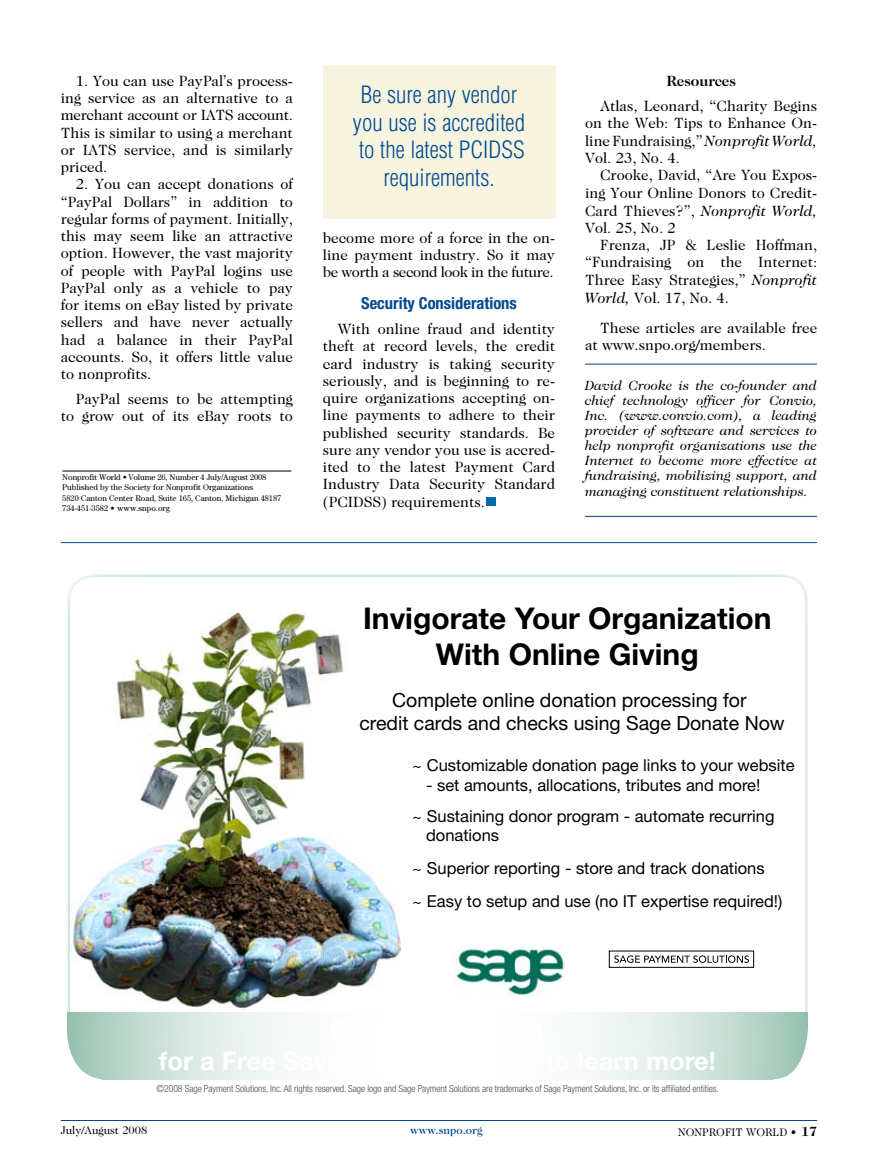
<style>
.page{position:relative;width:878px;height:1161px;background:#fff}
.page>*{position:absolute;margin:0;border:0;box-sizing:border-box;transform-origin:0 0}
.t1{font:700 30px/36px "Helvetica Neue LT Std";color:#000;text-align:center}
.t2{font:300 condensed 23.25px/27.5px "Helvetica";color:#004990;text-align:center}
.t3{font:19.5px/23.4px "Helvetica Neue LT Std";color:#000;text-align:center}
.t4{font:16.5px/33px "Helvetica Neue LT Std";color:#000;text-align:center}
.t5{font:700 condensed 16.5px "Helvetica Neue";color:#004990}
.t6{font:15px/17.2px "Caslon Two Twenty Four";color:#000;text-align:justify}
.t7{font:700 15px "Caslon Two Twenty Four";color:#000}
.t8{font:italic 13.5px/15.1px "Caslon Two Twenty Four";color:#000;text-align:justify}
.t9{font:11.25px "Caslon Two Twenty Four";color:#000}
.t10{font:500 11.25px "Caslon Two Twenty Four";color:#004990}
.t11{font:300 condensed 9.75px "Helvetica Neue LT Std";letter-spacing:-.01em;color:#4d4d4f}
.t12{font:8.25px/10.5px "Century";color:#000}
.s1{font-style:italic}
.s2{font-weight:700;font-size:13.5px}
</style>
<div class="page">
<hr style="left:61px;top:1120px;width:756px;height:1px;background:#004990">
<div style="left:486px;top:497px;width:9px;height:9px;background:#0069aa"></div>
<svg style="left:67px;top:1013px;width:740px;height:67px"></svg>
<img style="left:455px;top:946px;width:109px;height:51px">
<svg style="left:614px;top:955px;width:135px;height:8px"></svg>
<div style="left:608px;top:951px;width:146px;height:17px;border:1px solid #000"></div>
<svg style="left:67px;top:1025px;width:34px;height:55px"></svg>
<img style="left:71px;top:612px;width:332px;height:399px">
<svg style="left:773px;top:1025px;width:35px;height:55px"></svg>
<hr style="left:61px;top:542px;width:756px;height:1px;background:#004990">
<hr style="left:585px;top:364px;width:232px;height:1px;background:#004990">
<div style="left:323px;top:65px;width:232px;height:154px;background:#f7f4e0"></div>
<hr style="left:62px;top:471px;width:229px;height:1px;background:#000">
<hr style="left:585px;top:516px;width:232px;height:1px;background:#004990">
<p class="t6" style="left:61px;top:72px;width:234px;text-indent:15px">1. You can use PayPal’s process&shy;ing service as an alternative to a merchant account or IATS account.<br>This is similar to using a merchant or IATS service, and is similarly priced.</p>
<p class="t6" style="left:61px;top:176px;width:234px;text-indent:15px">2. You can accept donations of “PayPal Dollars” in addition to regular forms of payment. Initially, this may seem like an attractive option. However, the vast majority of people with PayPal logins use PayPal only as a vehicle to pay for items on eBay listed by private sellers and have never actually had a balance in their PayPal accounts. So, it offers little value to nonprofits.</p>
<p class="t6" style="left:61px;top:390px;width:234px;text-align:right">PayPal seems to be attempting to grow out of its eBay roots to</p>
<p class="t12" style="left:62px;top:471px;width:220px">Nonprofit World • Volume 26, Number 4 July/August 2008<br>Published by the Society for Nonprofit Organizations<br>5820 Canton Center Road, Suite 165, Canton, Michigan 48187<br>734-451-3582 • www.snpo.org</p>
<h2 class="t2" style="left:353px;top:81px;width:173px">Be sure any vendor you use is accredited to the latest PCIDSS requirements.</h2>
<p class="t6" style="left:323px;top:229px;width:233px">become more of a force in the on&shy;line payment industry. So it may be worth a second look in the future.</p>
<p class="t5" style="left:361px;top:294px;width:157px">Security Considerations</p>
<p class="t6" style="left:323px;top:320px;width:234px;text-indent:15px">With online fraud and identity theft at record levels, the credit card industry is taking security seriously, and is beginning to re&shy;quire organizations accepting on&shy;line payments to adhere to their published security standards. Be sure any vendor you use is accred&shy;ited to the latest Payment Card Industry Data Security Standard (PCIDSS) requirements.</p>
<p class="t7" style="left:666px;top:72px;width:71px">Resources</p>
<p class="t6" style="left:585px;top:97px;width:234px;text-indent:15px">Atlas, Leonard, “Charity Begins on the Web: Tips to Enhance On&shy;line Fundraising,” <span class="s1">Nonprofit World, </span>Vol. 23, No. 4.</p>
<p class="t6" style="left:585px;top:166px;width:234px;text-indent:15px">Crooke, David, “Are You Expos&shy;ing Your Online Donors to Credit-Card Thieves?”, <span class="s1">Nonprofit World, </span>Vol. 25, No. 2</p>
<p class="t6" style="left:585px;top:236px;width:234px;line-height:17.7px;text-indent:15px">Frenza, JP &amp; Leslie Hoffman, “Fundraising on the Internet:<br>Three Easy Strategies,” <span class="s1">Nonprofit World,</span> Vol. 17, No. 4.</p>
<p class="t6" style="left:585px;top:319px;width:234px;text-indent:15px">These articles are available free at www.snpo.org/members.</p>
<p class="t8" style="left:585px;top:378px;width:234px">David Crooke is the co-founder and chief technology officer for Convio, Inc. (www.convio.com), a leading provider of software and services to help nonprofit organizations use the Internet to become more effective at fundraising, mobilizing support, and managing constituent relationships.</p>
<h1 class="t1" style="left:363px;top:599px;width:410px">Invigorate Your Organization<br>With Online Giving</h1>
<h3 class="t3" style="left:359px;top:688px;width:427px">Complete online donation processing for<br>credit cards and checks using Sage Donate Now</h3>
<p class="t4" style="left:412px;top:749px;width:384px">~ Customizable donation page links to your website</p>
<p class="t4" style="left:412px;top:770px;width:363px;line-height:30.6px">- set amounts, allocations, tributes and more!<br>~ Sustaining donor program - automate recurring</p>
<p class="t4" style="left:412px;top:819px;width:371px;text-align:left;text-indent:14px">donations<br>~ Superior reporting - store and track donations<br>~ Easy to setup and use (no IT expertise required!)</p>
<p class="t11" style="left:156px;top:1083px;width:564px">©2008 Sage Payment Solutions, Inc. All rights reserved. Sage logo and Sage Payment Solutions are trademarks of Sage Payment Solutions, Inc. or its affiliated entities.</p>
<p class="t9" style="left:61px;top:1123px;width:88px">July/August 2008</p>
<p class="t9" style="left:678px;top:1125px;width:141px">NONPROFIT WORLD • <span class="s2">17</span></p>
<p class="t10" style="left:410px;top:1123px;width:74px">www.snpo.org</p>
</div>
